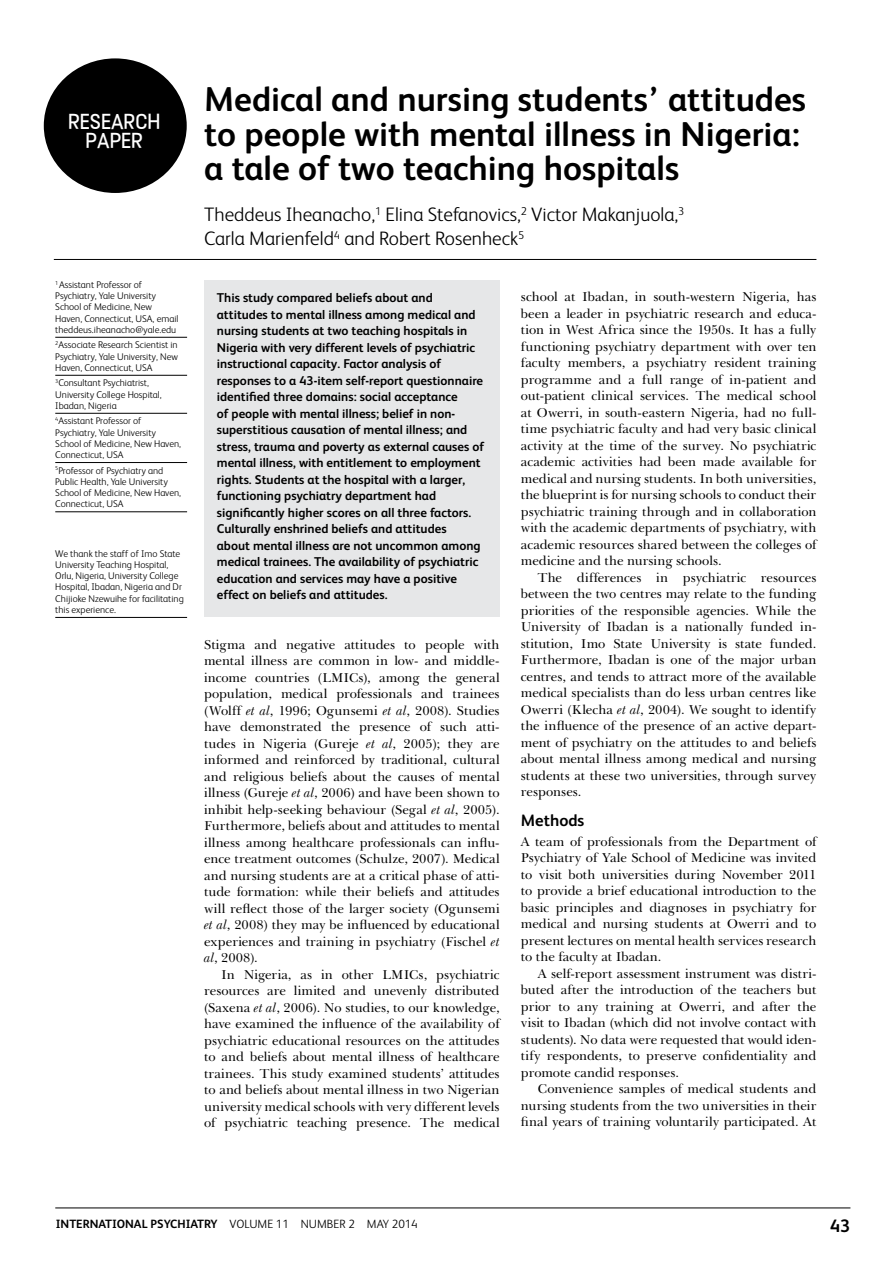
<style>
.page{position:relative;width:893px;height:1263px;background:#fff}
.page>*{position:absolute;margin:0;border:0;box-sizing:border-box;transform-origin:0 0}
.t1{font:700 34.5px/34.5px "FS Albert";color:#000}
.t2{font:24.3px/19.5px "FS Dillonv 1.01";color:#fff;text-align:center}
.t3{font:300 19.5px/24px "FS Albert";color:#000}
.t4{font:700 18px "FS Albert";color:#000}
.t5{font:700 16.5px "FS Albert";color:#000}
.t6{font:13.2px/16.5px "Baskerville BT";color:#000;text-align:justify}
.t7{font:700 12.75px/16.5px "FS Albert";color:#000}
.t8{font:700 12px "FS Albert";color:#000}
.t9{font:300 9.75px/11.2px "FS Albert";color:#000}
.s1{font-style:italic}
.s2{font-weight:300}
</style>
<div class="page">
<hr style="left:55px;top:1208px;width:795px;height:1px;background:#000">
<div style="left:204px;top:280px;width:296px;height:336px;background:#e6e7e8"></div>
<hr style="left:55px;top:337px;width:132px;height:1px;background:#000">
<hr style="left:55px;top:375px;width:132px;height:1px;background:#000">
<hr style="left:55px;top:413px;width:132px;height:1px;background:#000">
<hr style="left:55px;top:462px;width:132px;height:1px;background:#000">
<hr style="left:55px;top:511px;width:132px;height:1px;background:#000">
<hr style="left:54px;top:259px;width:762px;height:1px;background:#000">
<div style="left:44px;top:58px;width:143px;height:135px;background:#000;border-radius:50%"></div>
<hr style="left:55px;top:617px;width:132px;height:1px;background:#000">
<h2 class="t2" style="left:68px;top:110px;width:94px">RESEARCH<br>PAPER</h2>
<p class="t9" style="left:55px;top:278px;width:125px"><sup>1</sup>Assistant Professor of<br>Psychiatry, Yale University<br>School of Medicine, New<br>Haven, Connecticut, USA, email theddeus.iheanacho@yale.edu</p>
<p class="t9" style="left:55px;top:339px;width:124px;text-align:justify"><sup>2</sup>Associate Research Scientist in Psychiatry, Yale University, New Haven, Connecticut, USA</p>
<p class="t9" style="left:55px;top:377px;width:108px"><sup>3</sup>Consultant Psychiatrist,<br>University College Hospital,<br>Ibadan, Nigeria</p>
<p class="t9" style="left:55px;top:415px;width:127px"><sup>4</sup>Assistant Professor of<br>Psychiatry, Yale University<br>School of Medicine, New Haven,<br>Connecticut, USA</p>
<p class="t9" style="left:55px;top:464px;width:127px"><sup>5</sup>Professor of Psychiatry and<br>Public Health, Yale University<br>School of Medicine, New Haven,<br>Connecticut, USA</p>
<p class="t9" style="left:55px;top:547px;width:130px">We thank the staff of Imo State<br>University Teaching Hospital,<br>Orlu, Nigeria, University College<br>Hospital, Ibadan, Nigeria and Dr<br>Chijioke Nzewuihe for facilitating this experience.</p>
<h1 class="t1" style="left:204px;top:81px;width:603px">Medical and nursing students’ attitudes to people with mental illness in Nigeria: a tale of two teaching hospitals</h1>
<h3 class="t3" style="left:204px;top:202px;width:482px">Theddeus Iheanacho,<sup>1</sup> Elina Stefanovics,<sup>2</sup> Victor Makanjuola,<sup>3<br></sup>Carla Marienfeld<sup>4</sup> and Robert Rosenheck<sup>5</sup></h3>
<p class="t7" style="left:217px;top:289px;width:269px">This study compared beliefs about and attitudes to mental illness among medical and nursing students at two teaching hospitals in Nigeria with very different levels of psychiatric instructional capacity. Factor analysis of responses to a 43-item self-report questionnaire identified three domains: social acceptance<br>of people with mental illness; belief in non&shy;superstitious causation of mental illness; and stress, trauma and poverty as external causes of mental illness, with entitlement to employment rights. Students at the hospital with a larger, functioning psychiatry department had significantly higher scores on all three factors.<br>Culturally enshrined beliefs and attitudes<br>about mental illness are not uncommon among medical trainees. The availability of psychiatric education and services may have a positive effect on beliefs and attitudes.</p>
<p class="t6" style="left:204px;top:636px;width:297px">Stigma and negative attitudes to people with mental illness are common in low- and middle&shy;income countries (LMICs), among the general population, medical professionals and trainees (Wolff <span class="s1">et al</span>, 1996; Ogunsemi <span class="s1">et al</span>, 2008). Studies have demonstrated the presence of such atti&shy;tudes in Nigeria (Gureje <span class="s1">et al</span>, 2005); they are informed and reinforced by traditional, cultural and religious beliefs about the causes of mental illness (Gureje <span class="s1">et al</span>, 2006) and have been shown to inhibit help-seeking behaviour (Segal <span class="s1">et al</span>, 2005).<br>Furthermore, beliefs about and attitudes to mental illness among healthcare professionals can influ&shy;ence treatment outcomes (Schulze, 2007). Medical and nursing students are at a critical phase of atti&shy;tude formation: while their beliefs and attitudes will reflect those of the larger society (Ogunsemi <span class="s1">et al</span>, 2008) they may be influenced by educational experiences and training in psychiatry (Fischel <span class="s1">et al</span>, 2008).</p>
<p class="t6" style="left:204px;top:966px;width:297px;text-indent:17px">In Nigeria, as in other LMICs, psychiatric resources are limited and unevenly distributed (Saxena <span class="s1">et al</span>, 2006). No studies, to our knowledge, have examined the influence of the availability of psychiatric educational resources on the attitudes to and beliefs about mental illness of healthcare trainees. This study examined students’ attitudes to and beliefs about mental illness in two Nigerian university medical schools with very different levels of psychiatric teaching presence. The medical</p>
<p class="t6" style="left:521px;top:288px;width:297px">school at Ibadan, in south-western Nigeria, has been a leader in psychiatric research and educa&shy;tion in West Africa since the 1950s. It has a fully functioning psychiatry department with over ten faculty members, a psychiatry resident training programme and a full range of in-patient and out-patient clinical services. The medical school at Owerri, in south-eastern Nigeria, had no full&shy;time psychiatric faculty and had very basic clinical activity at the time of the survey. No psychiatric academic activities had been made available for medical and nursing students. In both universities, the blueprint is for nursing schools to conduct their psychiatric training through and in collaboration with the academic departments of psychiatry, with academic resources shared between the colleges of medicine and the nursing schools.</p>
<p class="t6" style="left:521px;top:569px;width:297px;text-indent:17px">The differences in psychiatric resources between the two centres may relate to the funding priorities of the responsible agencies. While the University of Ibadan is a nationally funded in&shy;stitution, Imo State University is state funded.<br>Furthermore, Ibadan is one of the major urban centres, and tends to attract more of the available medical specialists than do less urban centres like Owerri (Klecha <span class="s1">et al</span>, 2004). We sought to identify the influence of the presence of an active depart&shy;ment of psychiatry on the attitudes to and beliefs about mental illness among medical and nursing students at these two universities, through survey responses.</p>
<p class="t5" style="left:521px;top:809px;width:65px">Methods</p>
<p class="t6" style="left:521px;top:833px;width:297px">A team of professionals from the Department of Psychiatry of Yale School of Medicine was invited to visit both universities during November 2011 to provide a brief educational introduction to the basic principles and diagnoses in psychiatry for medical and nursing students at Owerri and to present lectures on mental health services research to the faculty at Ibadan.</p>
<p class="t6" style="left:521px;top:965px;width:297px;text-indent:17px">A self-report assessment instrument was distri&shy;buted after the introduction of the teachers but prior to any training at Owerri, and after the visit to Ibadan (which did not involve contact with students). No data were requested that would iden&shy;tify respondents, to preserve confidentiality and promote candid responses.</p>
<p class="t6" style="left:521px;top:1080px;width:297px;text-indent:17px">Convenience samples of medical students and nursing students from the two universities in their final years of training voluntarily participated. At</p>
<p class="t8" style="left:56px;top:1215px;width:364px">International Psychiatry <span class="s2">Volume 11 Number 2 MAY 2014</span></p>
<h3 class="t4" style="left:830px;top:1214px;width:22px">43</h3>
</div>
